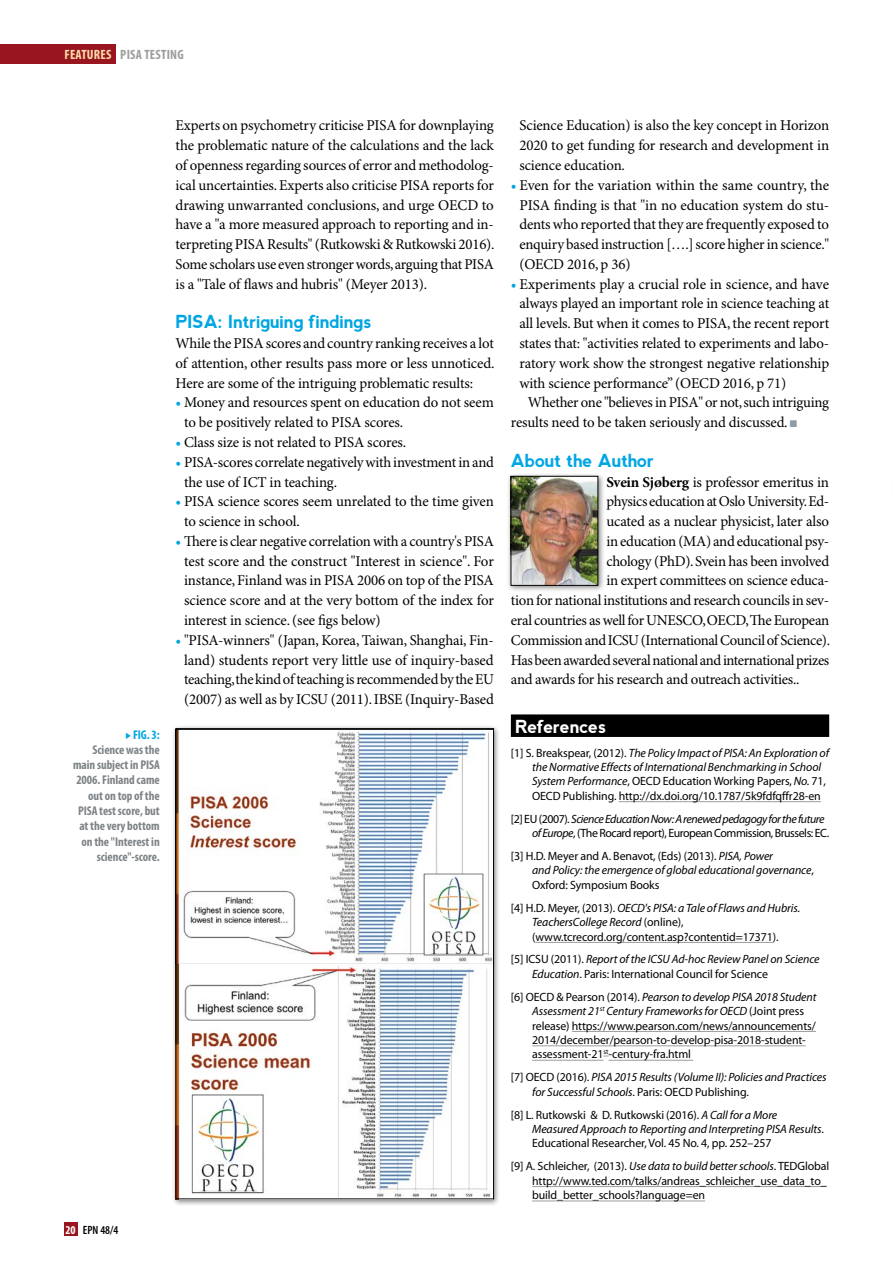
<style>
.page{position:relative;width:893px;height:1263px;background:#fff}
.page>*{position:absolute;margin:0;border:0;box-sizing:border-box;transform-origin:0 0}
.t1{font:700 18px "nevis";letter-spacing:-.015em;color:#00a6e2}
.t2{font:700 18px "nevis";letter-spacing:-.015em;color:#fff}
.t3{font:15px/19.8px "Minion Pro";letter-spacing:-.015em;color:#000;text-align:justify}
.t4{font:700 condensed 13.5px "Myriad Pro";letter-spacing:.02em;color:#9d9d9c}
.t5{font:700 condensed 12.75px/15.3px "Myriad Pro";letter-spacing:-.005em;color:#7d8386;text-align:right}
.t6{font:12px/14.4px "Myriad Pro";letter-spacing:-.01em;color:#000}
.t7{font:italic 12px/14.4px "Myriad Pro";letter-spacing:-.005em;color:#000}
.t8{font:12px/14.4px "Myriad Pro";letter-spacing:-.04em;color:#000}
.t9{font:600 condensed 12px "Myriad Pro";color:#000}
.t10{font:700 condensed 12px "Myriad Pro";color:#fff}
.s1{color:#fedea9}
.s2{font-family:"Mathematical Pi Six";font-weight:400;font-stretch:normal;font-size:8.7px;color:#00a6e2}
.s3{color:#00a6e2}
.s4{color:#8c9da6}
.s5{font-weight:700}
.s6{font-style:normal}
.s7{font-style:italic}
</style>
<div class="page">
<div style="left:0;top:45px;width:116px;height:19px;background:#991620"></div>
<div style="left:64px;top:1222px;width:13px;height:14px;background:#991620"></div>
<div style="left:511px;top:714px;width:318px;height:23px;background:#000"></div>
<hr style="left:619px;top:801px;width:202px;height:1px;background:#9d9d9c">
<hr style="left:535px;top:942px;width:238px;height:1px;background:#9d9d9c">
<hr style="left:572px;top:1031px;width:244px;height:1px;background:#9d9d9c">
<hr style="left:532px;top:1045px;width:274px;height:1px;background:#9d9d9c">
<hr style="left:532px;top:1060px;width:71px;height:1px;background:#9d9d9c">
<hr style="left:608px;top:1060px;width:85px;height:1px;background:#9d9d9c">
<hr style="left:532px;top:1186px;width:295px;height:1px;background:#9d9d9c">
<hr style="left:532px;top:1201px;width:173px;height:1px;background:#9d9d9c">
<div style="left:507px;top:472px;width:98px;height:120px;background:#000;opacity:.5"></div>
<img style="left:513px;top:478px;width:83px;height:105px">
<div style="left:511px;top:476px;width:87px;height:109px;border:1px solid #000"></div>
<div style="left:171px;top:724px;width:330px;height:482px;background:#000;opacity:.5"></div>
<img style="left:178px;top:731px;width:314px;height:466px">
<div style="left:176px;top:728px;width:318px;height:471px;border:1px solid #000"></div>
<p class="t4" style="left:64px;top:47px;width:87px"><span class="s1">FEATURES</span> PISA testing</p>
<p class="t5" style="left:73px;top:727px;width:88px"><span class="s2">c</span> <span class="s3">FIG. 3:<br></span>Science was the main subject in PISA<br>2006. Finland came out on top of the<br>PISA test score, but at the very bottom on the "Interest in science"-score.</p>
<p class="t3" style="left:176px;top:116px;width:320px">Experts on psychometry criticise PISA for downplaying the problematic nature of the calculations and the lack of openness regarding sources of error and methodolog&shy;ical uncertainties. Experts also criticise PISA reports for drawing unwarranted conclusions, and urge OECD to have a "a more measured approach to reporting and in&shy;terpreting PISA Results" (Rutkowski &amp; Rutkowski 2016).<br>Some scholars use even stronger words, arguing that PISA is a "Tale of flaws and hubris" (Meyer 2013).</p>
<p class="t1" style="left:176px;top:311px;width:197px">PISA: Intriguing findings</p>
<p class="t3" style="left:176px;top:334px;width:321px">While the PISA scores and country ranking receives a lot of attention, other results pass more or less unnoticed.<br>Here are some of the intriguing problematic results:</p>
<p class="t3" style="left:184px;top:393px;width:311px;text-indent:-9px"><span class="s3">•</span> Money and resources spent on education do not seem to be positively related to PISA scores.</p>
<p class="t3" style="left:176px;top:433px;width:232px"><span class="s3">•</span> Class size is not related to PISA scores.</p>
<p class="t3" style="left:184px;top:453px;width:311px;text-indent:-9px"><span class="s3">•</span> PISA-scores correlate negatively with investment in and the use of ICT in teaching.</p>
<p class="t3" style="left:184px;top:492px;width:311px;text-indent:-9px"><span class="s3">•</span> PISA science scores seem unrelated to the time given to science in school.</p>
<p class="t3" style="left:184px;top:532px;width:311px;text-indent:-9px"><span class="s3">•</span> There is clear negative correlation with a country's PISA test score and the construct "Interest in science". For instance, Finland was in PISA 2006 on top of the PISA science score and at the very bottom of the index for interest in science. (see figs below)</p>
<p class="t3" style="left:176px;top:631px;width:320px;text-align:center"><span class="s3">•</span> "PISA-winners" (Japan, Korea, Taiwan, Shanghai, Fin&shy;land) students report very little use of inquiry-based teaching, the kind of teaching is recommended by the EU (2007) as well as by ICSU (2011). IBSE (Inquiry-Based</p>
<p class="t10" style="left:65px;top:1223px;width:12px">20</p>
<p class="t9" style="left:83px;top:1223px;width:37px">EPN 48/4</p>
<p class="t3" style="left:519px;top:116px;width:311px">Science Education) is also the key concept in Horizon 2020 to get funding for research and development in science education.</p>
<p class="t3" style="left:519px;top:176px;width:311px;text-indent:-9px"><span class="s3">•</span> Even for the variation within the same country, the PISA finding is that "in no education system do stu&shy;dents who reported that they are frequently exposed to enquiry based instruction [….] score higher in science." (OECD 2016, p 36)</p>
<p class="t3" style="left:511px;top:275px;width:320px"><span class="s3">•</span> Experiments play a crucial role in science, and have</p>
<p class="t3" style="left:519px;top:294px;width:311px">always played an important role in science teaching at</p>
<p class="t3" style="left:519px;top:314px;width:311px">all levels. But when it comes to PISA, the recent report</p>
<p class="t3" style="left:519px;top:334px;width:311px">states that: "activities related to experiments and labo-</p>
<p class="t3" style="left:519px;top:354px;width:311px">ratory work show the strongest negative relationship</p>
<p class="t3" style="left:519px;top:373px;width:268px">with science performance” (OECD 2016, p 71)</p>
<p class="t3" style="left:528px;top:393px;width:303px">Whether one "believes in PISA" or not, such intriguing</p>
<p class="t3" style="left:511px;top:413px;width:288px">results need to be taken seriously and discussed. <span class="s4">■</span></p>
<p class="t1" style="left:511px;top:450px;width:145px">About the Author</p>
<p class="t3" style="left:606px;top:472px;width:224px"><span class="s5">Svein Sjøberg</span> is professor emeritus in</p>
<p class="t3" style="left:606px;top:492px;width:224px">physics education at Oslo University. Ed-</p>
<p class="t3" style="left:606px;top:512px;width:224px">ucated as a nuclear physicist, later also</p>
<p class="t3" style="left:606px;top:532px;width:224px">in education (MA) and educational psy-</p>
<p class="t3" style="left:606px;top:552px;width:224px">chology (PhD). Svein has been involved</p>
<p class="t3" style="left:606px;top:571px;width:224px">in expert committees on science educa-</p>
<p class="t3" style="left:511px;top:591px;width:320px">tion for national institutions and research councils in sev-</p>
<p class="t3" style="left:511px;top:611px;width:320px">eral countries as well for UNESCO, OECD, The European</p>
<p class="t3" style="left:511px;top:631px;width:321px">Commission and ICSU (International Council of Science).</p>
<p class="t3" style="left:511px;top:650px;width:320px">Has been awarded several national and international prizes</p>
<p class="t3" style="left:511px;top:670px;width:290px">and awards for his research and outreach activities..</p>
<p class="t2" style="left:515px;top:716px;width:92px">References</p>
<p class="t7" style="left:532px;top:746px;width:298px;text-indent:-21px"><span class="s6">[1] S. Breakspear, (2012).</span> The Policy Impact of PISA: An Exploration of the Normative Effects of International Benchmarking in School System Performance<span class="s6">, OECD Education Working Papers,</span> No. <span class="s6">71, OECD Publishing. http://dx.doi.org/10.1787/5k9fdfqffr28-en</span></p>
<p class="t8" style="left:532px;top:812px;width:298px;text-indent:-21px">[2] EU (2007). <span class="s7">Science Education Now: A renewed pedagogy for the future of Europe</span>, (The Rocard report), European Commission, Brussels: EC.</p>
<p class="t7" style="left:532px;top:849px;width:283px;text-indent:-21px"><span class="s6">[3] H.D. Meyer and A. Benavot, (Eds) (2013).</span> PISA, Power<br>and Policy: the emergence of global educational governance<span class="s6">,<br>Oxford: Symposium Books</span></p>
<p class="t6" style="left:532px;top:901px;width:270px;text-indent:-21px">[4] H.D. Meyer, (2013). <span class="s7">OECD's PISA: a Tale of Flaws and Hubris.<br>TeachersCollege Record</span> (online), (www.tcrecord.org/content.asp?contentid=17371).</p>
<p class="t6" style="left:532px;top:952px;width:289px;text-indent:-21px">[5] ICSU (2011). <span class="s7">Report of the ICSU Ad-hoc Review Panel on Science<br>Education</span>. Paris: International Council for Science</p>
<p class="t6" style="left:532px;top:990px;width:286px;text-indent:-21px">[6] OECD &amp; Pearson (2014). <span class="s7">Pearson to develop PISA 2018 Student Assessment 21</span><sup>st</sup> <span class="s7">Century Frameworks for OECD</span> (Joint press release) https://www.pearson.com/news/announcements/ 2014/december/pearson-to-develop-pisa-2018-student&shy;assessment-21<sup>st</sup>-century-fra.html</p>
<p class="t7" style="left:532px;top:1070px;width:296px;text-indent:-21px"><span class="s6">[7] OECD (2016).</span> PISA 2015 Results (Volume II): Policies and Practices for Successful Schools<span class="s6">. Paris: OECD Publishing.</span></p>
<p class="t6" style="left:532px;top:1107px;width:293px;text-indent:-21px">[8] L. Rutkowski &amp; D. Rutkowski (2016). <span class="s7">A Call for a More<br>Measured Approach to Reporting and Interpreting PISA Results</span>.<br>Educational Researcher, Vol. 45 No. 4, pp. 252–257</p>
<p class="t6" style="left:532px;top:1159px;width:299px;text-indent:-21px">[9] A. Schleicher, (2013). <span class="s7">Use data to build better schools</span>. TEDGlobal http://www.ted.com/talks/andreas_schleicher_use_data_to_ build_better_schools?language=en</p>
</div>
